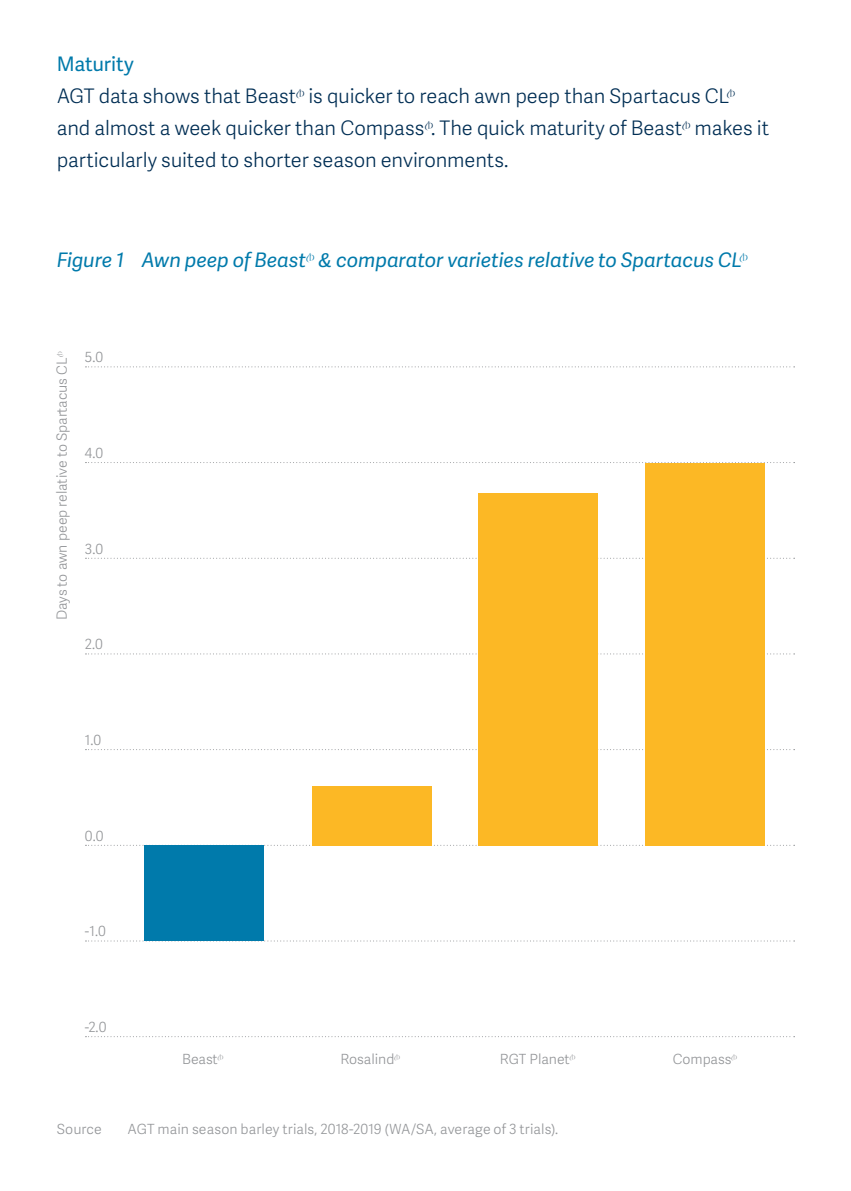
<style>
.page{position:relative;width:851px;height:1191px;background:#fff}
.page>*{position:absolute;margin:0;border:0;box-sizing:border-box;transform-origin:0 0}
.t1{font:300 20px/32px "Adelle Sans";letter-spacing:-.005em;color:#002e54}
.t2{font:italic 20px "Adelle Sans";letter-spacing:-.005em;color:#007aab}
.t3{font:300 14px "Adelle Sans";color:#939598}
.s1{font-weight:400;color:#007aab}
.s2{font-family:"AGT"}
.s3{font-family:"AGT";font-weight:300;font-style:normal}
</style>
<div class="page">
<svg style="left:85px;top:366px;width:709px;height:1px"></svg>
<svg style="left:85px;top:462px;width:709px;height:1px"></svg>
<svg style="left:85px;top:558px;width:709px;height:1px"></svg>
<svg style="left:85px;top:653px;width:709px;height:1px"></svg>
<svg style="left:85px;top:749px;width:709px;height:1px"></svg>
<svg style="left:85px;top:845px;width:709px;height:1px"></svg>
<svg style="left:85px;top:940px;width:709px;height:1px"></svg>
<svg style="left:85px;top:1036px;width:709px;height:1px"></svg>
<div style="left:144px;top:845px;width:120px;height:96px;background:#007aab"></div>
<div style="left:312px;top:786px;width:119px;height:59px;background:#fcb825"></div>
<div style="left:478px;top:493px;width:119px;height:352px;background:#fcb825"></div>
<div style="left:645px;top:463px;width:119px;height:382px;background:#fcb825"></div>
<p class="t1" style="left:57px;top:47px;width:713px"><span class="s1">Maturity<br></span>AGT data shows that Beast<span class="s2">~</span> is quicker to reach awn peep than Spartacus CL<span class="s2">~ </span>and almost a week quicker than Compass<span class="s2">~</span>. The quick maturity of Beast<span class="s2">~</span> makes it particularly suited to shorter season environments.</p>
<p class="t2" style="left:57px;top:245px;width:692px">Figure 1 Awn peep of Beast<span class="s3">~</span> &amp; comparator varieties relative to Spartacus CL<span class="s3">~</span></p>
<p class="t3" style="left:52px;top:620px;width:270px;rotate:-90deg">Days to awn peep relative to Spartacus CL<span class="s2">~</span></p>
<p class="t3" style="left:85px;top:347px;width:20px">5.0</p>
<p class="t3" style="left:85px;top:443px;width:20px">4.0</p>
<p class="t3" style="left:85px;top:538px;width:20px">3.0</p>
<p class="t3" style="left:85px;top:634px;width:19px">2.0</p>
<p class="t3" style="left:85px;top:730px;width:18px">1.0</p>
<p class="t3" style="left:85px;top:825px;width:20px">0.0</p>
<p class="t3" style="left:85px;top:921px;width:22px">-1.0</p>
<p class="t3" style="left:85px;top:1017px;width:23px">-2.0</p>
<p class="t3" style="left:182px;top:1049px;width:42px">Beast<span class="s2">~</span></p>
<p class="t3" style="left:340px;top:1049px;width:61px">Rosalind<span class="s2">~</span></p>
<p class="t3" style="left:499px;top:1049px;width:77px">RGT Planet<span class="s2">~</span></p>
<p class="t3" style="left:672px;top:1049px;width:66px">Compass<span class="s2">~</span></p>
<p class="t3" style="left:57px;top:1119px;width:47px">Source</p>
<p class="t3" style="left:128px;top:1119px;width:432px">AGT main season barley trials, 2018-2019 (WA/SA, average of 3 trials).</p>
</div>
